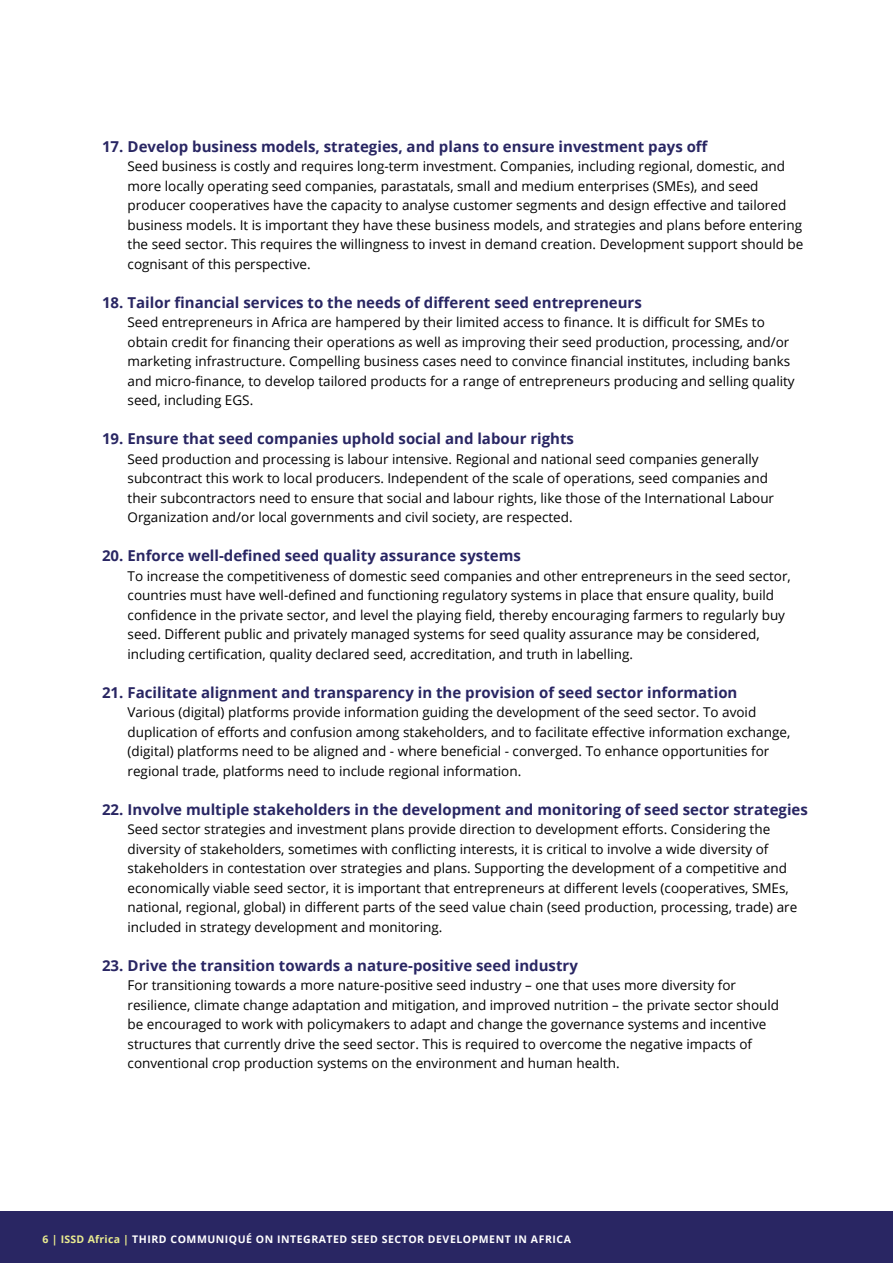
<style>
.page{position:relative;width:893px;height:1263px;background:#fff}
.page>*{position:absolute;margin:0;border:0;box-sizing:border-box;transform-origin:0 0}
.t1{font:700 15px "Open Sans";color:#292663}
.t2{font:13.5px/19.5px "Open Sans";color:#000}
.t3{font:700 10.5px "Open Sans";letter-spacing:.05em;color:#fff}
.s1{color:#eaec90}
</style>
<div class="page">
<div style="left:0;top:1212px;width:893px;height:51px;background:#292663"></div>
<p class="t1" style="left:102px;top:135px;width:608px">17. Develop business models, strategies, and plans to ensure investment pays off</p>
<p class="t2" style="left:128px;top:156px;width:677px">Seed business is costly and requires long-term investment. Companies, including regional, domestic, and more locally operating seed companies, parastatals, small and medium enterprises (SMEs), and seed producer cooperatives have the capacity to analyse customer segments and design effective and tailored business models. It is important they have these business models, and strategies and plans before entering the seed sector. This requires the willingness to invest in demand creation. Development support should be cognisant of this perspective.</p>
<p class="t1" style="left:102px;top:291px;width:541px">18. Tailor financial services to the needs of different seed entrepreneurs</p>
<p class="t2" style="left:128px;top:312px;width:669px">Seed entrepreneurs in Africa are hampered by their limited access to finance. It is difficult for SMEs to obtain credit for financing their operations as well as improving their seed production, processing, and/or marketing infrastructure. Compelling business cases need to convince financial institutes, including banks and micro-finance, to develop tailored products for a range of entrepreneurs producing and selling quality seed, including EGS.</p>
<p class="t1" style="left:102px;top:428px;width:473px">19. Ensure that seed companies uphold social and labour rights</p>
<p class="t2" style="left:128px;top:449px;width:648px">Seed production and processing is labour intensive. Regional and national seed companies generally subcontract this work to local producers. Independent of the scale of operations, seed companies and their subcontractors need to ensure that social and labour rights, like those of the International Labour Organization and/or local governments and civil society, are respected.</p>
<p class="t1" style="left:102px;top:545px;width:420px">20. Enforce well-defined seed quality assurance systems</p>
<p class="t2" style="left:128px;top:566px;width:665px">To increase the competitiveness of domestic seed companies and other entrepreneurs in the seed sector, countries must have well-defined and functioning regulatory systems in place that ensure quality, build confidence in the private sector, and level the playing field, thereby encouraging farmers to regularly buy seed. Different public and privately managed systems for seed quality assurance may be considered, including certification, quality declared seed, accreditation, and truth in labelling.</p>
<p class="t1" style="left:102px;top:681px;width:637px">21. Facilitate alignment and transparency in the provision of seed sector information</p>
<p class="t2" style="left:128px;top:702px;width:664px">Various (digital) platforms provide information guiding the development of the seed sector. To avoid duplication of efforts and confusion among stakeholders, and to facilitate effective information exchange, (digital) platforms need to be aligned and - where beneficial - converged. To enhance opportunities for regional trade, platforms need to include regional information.</p>
<p class="t1" style="left:102px;top:798px;width:707px">22. Involve multiple stakeholders in the development and monitoring of seed sector strategies</p>
<p class="t2" style="left:128px;top:819px;width:671px">Seed sector strategies and investment plans provide direction to development efforts. Considering the diversity of stakeholders, sometimes with conflicting interests, it is critical to involve a wide diversity of stakeholders in contestation over strategies and plans. Supporting the development of a competitive and economically viable seed sector, it is important that entrepreneurs at different levels (cooperatives, SMEs, national, regional, global) in different parts of the seed value chain (seed production, processing, trade) are included in strategy development and monitoring.</p>
<p class="t1" style="left:102px;top:954px;width:477px">23. Drive the transition towards a nature-positive seed industry</p>
<p class="t2" style="left:128px;top:975px;width:653px">For transitioning towards a more nature-positive seed industry – one that uses more diversity for resilience, climate change adaptation and mitigation, and improved nutrition – the private sector should be encouraged to work with policymakers to adapt and change the governance systems and incentive structures that currently drive the seed sector. This is required to overcome the negative impacts of conventional crop production systems on the environment and human health.</p>
<p class="t3" style="left:43px;top:1231px;width:530px"><span class="s1">6 | ISSD Africa |</span> THIRD COMMUNIQUÉ ON INTEGRATED SEED SECTOR DEVELOPMENT IN AFRICA</p>
</div>
